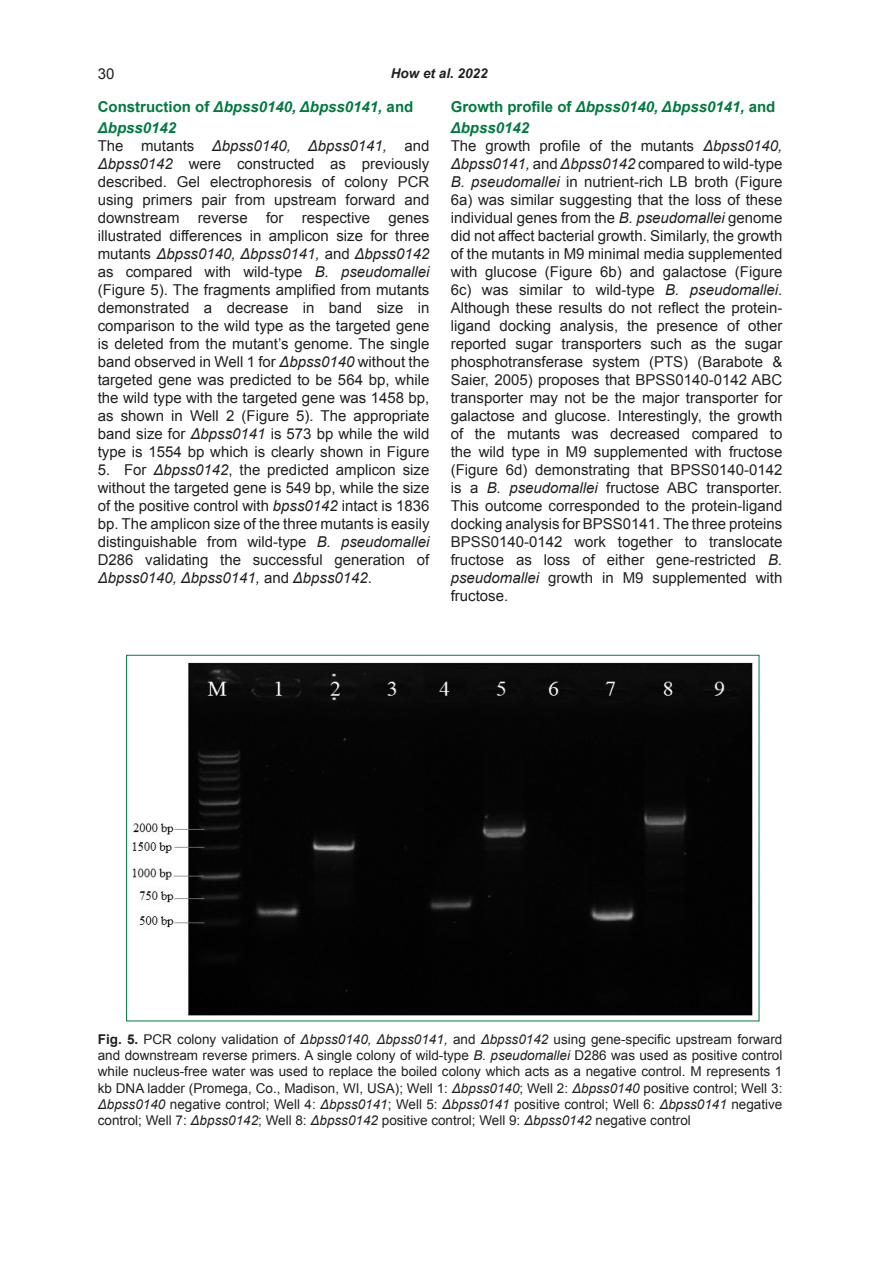
<style>
.page{position:relative;width:893px;height:1263px;background:#fff}
.page>*{position:absolute;margin:0;border:0;box-sizing:border-box;transform-origin:0 0}
.First_paragraph_afte{font:15px/18px "Arial";color:#231f20;text-align:justify}
.Second_Section_Heade{font:italic 700 15px/21px "Arial";color:#007a41}
.t1{font:13.5px/16.2px "Arial";color:#231f20;text-align:justify}
.t2{font:italic 700 13.5px "Arial";color:#231f20}
.s1{font-style:normal}
.s2{font-style:italic}
.s3{font-weight:700}
</style>
<div class="page">
<img style="left:132px;top:662px;width:621px;height:354px">
<p class="First_paragraph_afte" style="left:98px;top:65px;width:18px">30</p>
<p class="t2" style="left:391px;top:64px;width:98px">How et al. 2022</p>
<p class="Second_Section_Heade" style="left:98px;top:97px;width:317px"><span class="s1">Construction of</span> Δbpss0140, Δbpss0141, <span class="s1">and<br></span>Δbpss0142</p>
<p class="First_paragraph_afte" style="left:98px;top:137px;width:333px">The mutants <span class="s2">Δbpss0140, Δbpss0141,</span> and <span class="s2">Δbpss0142</span> were constructed as previously described. Gel electrophoresis of colony PCR using primers pair from upstream forward and downstream reverse for respective genes illustrated differences in amplicon size for three mutants <span class="s2">Δbpss0140, Δbpss0141,</span> and <span class="s2">Δbpss0142 </span>as compared with wild-type <span class="s2">B. pseudomallei </span>(Figure 5). The fragments amplified from mutants demonstrated a decrease in band size in comparison to the wild type as the targeted gene is deleted from the mutant’s genome. The single band observed in Well 1 for <span class="s2">Δbpss0140</span> without the targeted gene was predicted to be 564 bp, while the wild type with the targeted gene was 1458 bp, as shown in Well 2 (Figure 5). The appropriate band size for <span class="s2">Δbpss0141</span> is 573 bp while the wild type is 1554 bp which is clearly shown in Figure</p>
<p class="First_paragraph_afte" style="left:98px;top:461px;width:333px">5. For <span class="s2">Δbpss0142</span>, the predicted amplicon size without the targeted gene is 549 bp, while the size of the positive control with <span class="s2">bpss0142</span> intact is 1836 bp. The amplicon size of the three mutants is easily distinguishable from wild-type <span class="s2">B. pseudomallei </span>D286 validating the successful generation of <span class="s2">Δbpss0140, Δbpss0141,</span> and <span class="s2">Δbpss0142</span>.</p>
<p class="Second_Section_Heade" style="left:451px;top:97px;width:326px"><span class="s1">Growth profile of</span> Δbpss0140, Δbpss0141, <span class="s1">and<br></span>Δbpss0142</p>
<p class="First_paragraph_afte" style="left:451px;top:137px;width:333px">The growth profile of the mutants <span class="s2">Δbpss0140, Δbpss0141,</span> and <span class="s2">Δbpss0142</span> compared to wild-type <span class="s2">B. pseudomallei</span> in nutrient-rich LB broth (Figure 6a) was similar suggesting that the loss of these individual genes from the <span class="s2">B. pseudomallei</span> genome did not affect bacterial growth. Similarly, the growth of the mutants in M9 minimal media supplemented with glucose (Figure 6b) and galactose (Figure 6c) was similar to wild-type <span class="s2">B. pseudomallei</span>.<br>Although these results do not reflect the protein&shy;ligand docking analysis, the presence of other reported sugar transporters such as the sugar phosphotransferase system (PTS) (Barabote &amp; Saier, 2005) proposes that BPSS0140-0142 ABC transporter may not be the major transporter for galactose and glucose. Interestingly, the growth of the mutants was decreased compared to the wild type in M9 supplemented with fructose (Figure 6d) demonstrating that BPSS0140-0142 is a <span class="s2">B. pseudomallei</span> fructose ABC transporter.<br>This outcome corresponded to the protein-ligand docking analysis for BPSS0141. The three proteins BPSS0140-0142 work together to translocate fructose as loss of either gene-restricted <span class="s2">B. pseudomallei</span> growth in M9 supplemented with fructose.</p>
<p class="t1" style="left:98px;top:1031px;width:686px"><span class="s3">Fig. 5.</span> PCR colony validation of <span class="s2">Δbpss0140, Δbpss0141,</span> and <span class="s2">Δbpss0142</span> using gene-specific upstream forward and downstream reverse primers. A single colony of wild-type <span class="s2">B. pseudomallei</span> D286 was used as positive control while nucleus-free water was used to replace the boiled colony which acts as a negative control. M represents 1 kb DNA ladder (Promega, Co., Madison, WI, USA); Well 1: <span class="s2">Δbpss0140</span>; Well 2: <span class="s2">Δbpss0140</span> positive control; Well 3:<br><span class="s2">Δbpss0140</span> negative control; Well 4: <span class="s2">Δbpss0141</span>; Well 5: <span class="s2">Δbpss0141</span> positive control; Well 6: <span class="s2">Δbpss0141</span> negative control; Well 7: <span class="s2">Δbpss0142</span>; Well 8: <span class="s2">Δbpss0142</span> positive control; Well 9: <span class="s2">Δbpss0142</span> negative control</p>
</div>
